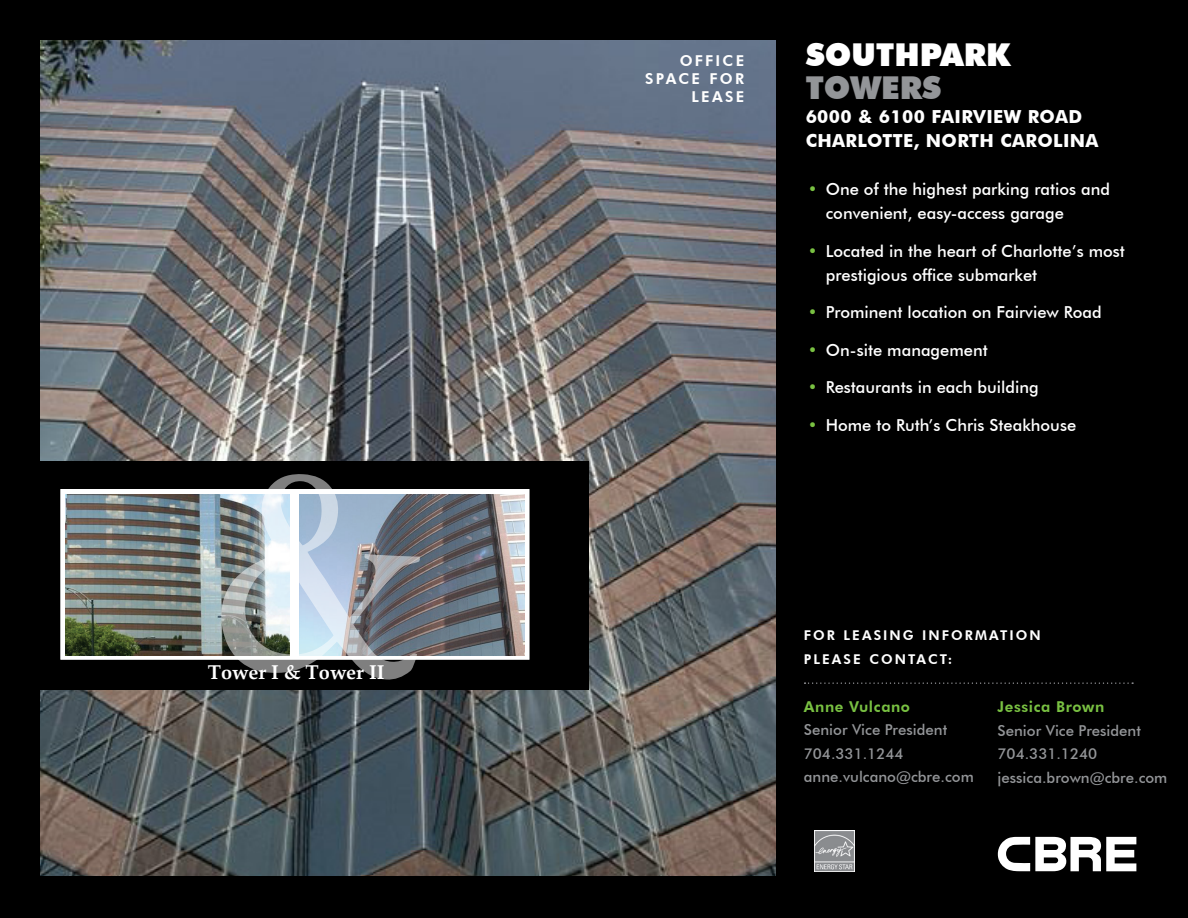
<style>
.page{position:relative;width:1188px;height:918px;background:#000}
.page>*{position:absolute;margin:0;border:0;box-sizing:border-box;transform-origin:0 0}
.RSF_FutXBlk_black_17{font:900 31.5px/33px "Futura BT";color:#fff}
.t1{font:700 19.95px "Palatino Linotype";color:#fff}
.PropertyStreet_FutXB{font:700 18px "Futura BT";letter-spacing:.02em;color:#fff}
.t2{font:500 16.5px/24px "Futura BT";color:#fff}
.BrokerContact_FutHvy{font:500 15px/23.7px "Futura BT";color:#939598}
.BrokerName_FutHvy_pm{font:800 15px "Futura BT";letter-spacing:.04em;color:#79c142}
.Declaration_FutHvy_w{font:800 15px/18px "Futura BT";letter-spacing:.15em;color:#fff;text-align:right}
.CopyHead_FutHv_white{font:800 13.5px/24px "Futura BT";letter-spacing:.15em;color:#fff}
.s1{color:#939598}
.s2{font-weight:300;color:#79c142}
</style>
<div class="page">
<svg style="left:998px;top:837px;width:138px;height:34px"></svg>
<img style="left:40px;top:40px;width:736px;height:836px">
<svg style="left:805px;top:683px;width:328px;height:1px"></svg>
<img style="left:814px;top:831px;width:41px;height:41px">
<div style="left:24px;top:461px;width:564px;height:229px;background:#000"></div>
<svg style="left:60px;top:489px;width:469px;height:171px;background:#eee"></svg>
<img style="left:65px;top:495px;width:156px;height:161px">
<img style="left:420px;top:495px;width:104px;height:161px">
<svg style="left:221px;top:474px;width:199px;height:206px;background:#8f969d"></svg>
<p class="t1" style="left:208px;top:658px;width:178px">Tower I &amp; Tower II</p>
<p class="Declaration_FutHvy_w" style="left:645px;top:52px;width:100px">OFFICE<br>SPACE FOR<br>LEASE</p>
<p class="RSF_FutXBlk_black_17" style="left:806px;top:38px;width:206px">SOUTHPARK<br><span class="s1">TOWERS</span></p>
<p class="PropertyStreet_FutXB" style="left:806px;top:106px;width:278px">6000 &amp; 6100 FAIRVIEW ROAD</p>
<p class="PropertyStreet_FutXB" style="left:806px;top:130px;width:294px">CHARLOTTE, NORTH CAROLINA</p>
<p class="t2" style="left:826px;top:177px;width:286px;text-indent:-18px"><span class="s2">•</span> One of the highest parking ratios and convenient, easy-access garage</p>
<p class="t2" style="left:826px;top:239px;width:301px;text-indent:-18px"><span class="s2">•</span> Located in the heart of Charlotte’s most prestigious office submarket</p>
<p class="t2" style="left:808px;top:300px;width:295px"><span class="s2">•</span> Prominent location on Fairview Road</p>
<p class="t2" style="left:808px;top:338px;width:181px"><span class="s2">•</span> On-site management</p>
<p class="t2" style="left:808px;top:375px;width:232px"><span class="s2">•</span> Restaurants in each building</p>
<p class="t2" style="left:808px;top:413px;width:270px"><span class="s2">•</span> Home to Ruth’s Chris Steakhouse</p>
<p class="CopyHead_FutHv_white" style="left:804px;top:623px;width:238px">FOR LEASING INFORMATION<br>PLEASE CONTACT:</p>
<p class="BrokerName_FutHvy_pm" style="left:804px;top:697px;width:108px">Anne Vulcano</p>
<p class="BrokerContact_FutHvy" style="left:804px;top:718px;width:171px">Senior Vice President<br>704.331.1244 anne.vulcano@cbre.com</p>
<p class="BrokerName_FutHvy_pm" style="left:998px;top:698px;width:108px">Jessica Brown</p>
<p class="BrokerContact_FutHvy" style="left:998px;top:718px;width:171px">Senior Vice President<br>704.331.1240 jessica.brown@cbre.com</p>
</div>
